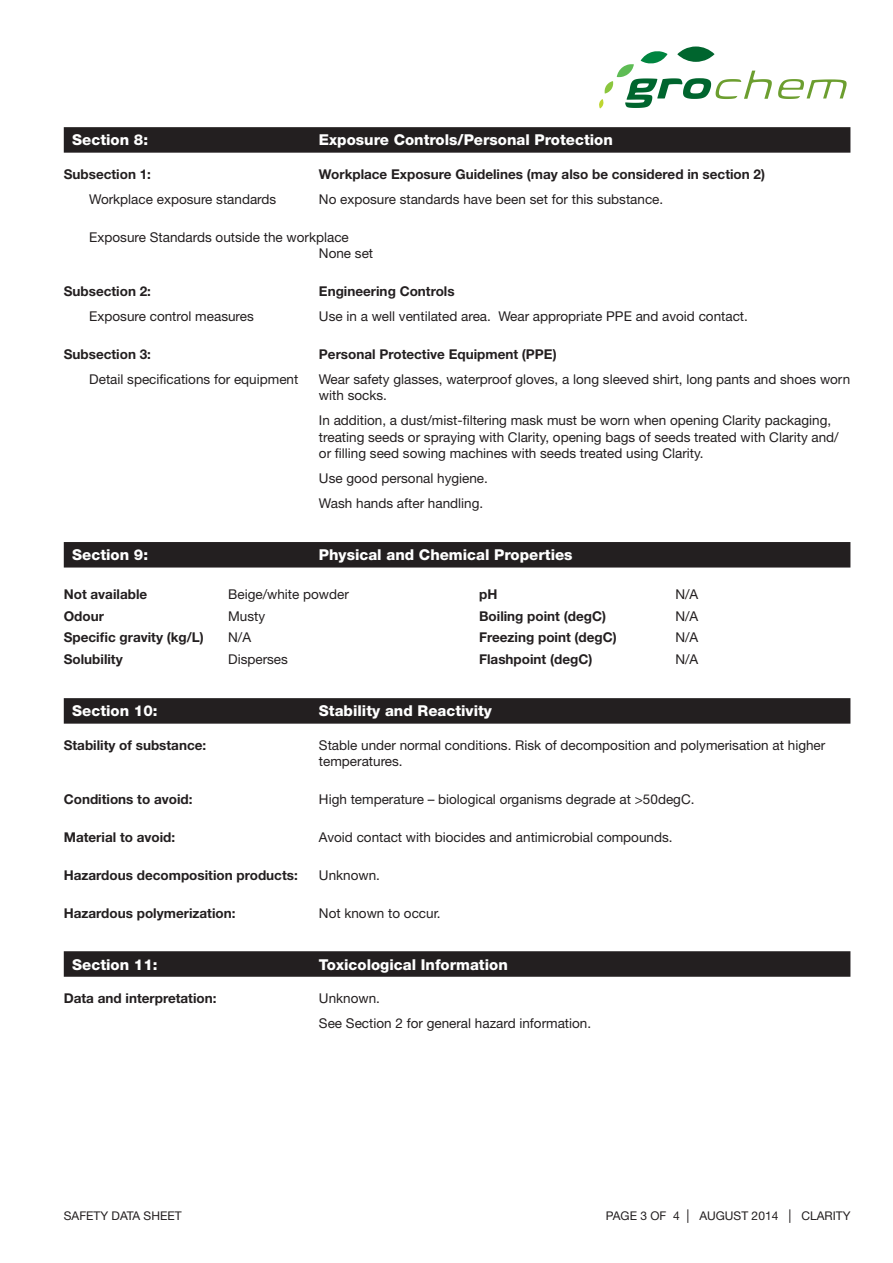
<style>
.page{position:relative;width:893px;height:1263px;background:#fff}
.page>*{position:absolute;margin:0;border:0;box-sizing:border-box;transform-origin:0 0}
.t1{font:800 15px "Helvetica Neue";color:#fff}
.t2{font:13.5px/16.5px "Helvetica Neue";color:#231f20}
.t3{font:700 13.5px "Helvetica Neue";color:#231f20}
.t4{font:12px "Helvetica Neue";color:#231f20}
.s1{font-size:13.5px}
</style>
<div class="page">
<svg style="left:778px;top:79px;width:69px;height:20px"></svg>
<svg style="left:599px;top:46px;width:173px;height:63px"></svg>
<div style="left:64px;top:127px;width:786px;height:26px;background:#231f20"></div>
<div style="left:64px;top:542px;width:786px;height:25px;background:#231f20"></div>
<div style="left:64px;top:698px;width:786px;height:26px;background:#231f20"></div>
<div style="left:64px;top:951px;width:786px;height:26px;background:#231f20"></div>
<p class="t1" style="left:72px;top:131px;width:77px">Section 8:</p>
<p class="t1" style="left:319px;top:131px;width:295px">Exposure Controls/Personal Protection</p>
<p class="t3" style="left:64px;top:166px;width:89px">Subsection 1:</p>
<p class="t3" style="left:319px;top:166px;width:448px">Workplace Exposure Guidelines (may also be considered in section 2)</p>
<p class="t2" style="left:89px;top:191px;width:189px">Workplace exposure standards</p>
<p class="t2" style="left:319px;top:191px;width:346px">No exposure standards have been set for this substance.</p>
<p class="t2" style="left:319px;top:228px;width:56px;text-indent:-230px">Exposure Standards outside the workplace<br>None set</p>
<p class="t3" style="left:64px;top:283px;width:89px">Subsection 2:</p>
<p class="t3" style="left:319px;top:283px;width:137px">Engineering Controls</p>
<p class="t2" style="left:89px;top:308px;width:166px">Exposure control measures</p>
<p class="t2" style="left:319px;top:308px;width:431px">Use in a well ventilated area. Wear appropriate PPE and avoid contact.</p>
<p class="t3" style="left:64px;top:346px;width:89px">Subsection 3:</p>
<p class="t3" style="left:319px;top:346px;width:239px">Personal Protective Equipment (PPE)</p>
<p class="t2" style="left:89px;top:370px;width:211px">Detail specifications for equipment</p>
<p class="t2" style="left:319px;top:370px;width:533px">Wear safety glasses, waterproof gloves, a long sleeved shirt, long pants and shoes worn with socks.</p>
<p class="t2" style="left:319px;top:412px;width:521px">In addition, a dust/mist-filtering mask must be worn when opening Clarity packaging, treating seeds or spraying with Clarity, opening bags of seeds treated with Clarity and/ or filling seed sowing machines with seeds treated using Clarity.</p>
<p class="t2" style="left:319px;top:466px;width:171px;line-height:25px">Use good personal hygiene.<br>Wash hands after handling.</p>
<p class="t1" style="left:72px;top:546px;width:77px">Section 9:</p>
<p class="t1" style="left:319px;top:546px;width:255px">Physical and Chemical Properties</p>
<p class="t3" style="left:64px;top:586px;width:85px">Not available</p>
<p class="t2" style="left:228px;top:586px;width:122px">Beige/white powder</p>
<p class="t3" style="left:479px;top:586px;width:20px">pH</p>
<p class="t2" style="left:675px;top:586px;width:24px">N/A</p>
<p class="t3" style="left:64px;top:607px;width:42px">Odour</p>
<p class="t2" style="left:228px;top:607px;width:39px">Musty</p>
<p class="t3" style="left:479px;top:607px;width:128px">Boiling point (degC)</p>
<p class="t2" style="left:675px;top:607px;width:24px">N/A</p>
<p class="t3" style="left:64px;top:629px;width:142px">Specific gravity (kg/L)</p>
<p class="t2" style="left:228px;top:629px;width:24px">N/A</p>
<p class="t3" style="left:479px;top:629px;width:139px">Freezing point (degC)</p>
<p class="t2" style="left:675px;top:629px;width:24px">N/A</p>
<p class="t3" style="left:64px;top:651px;width:60px">Solubility</p>
<p class="t2" style="left:228px;top:651px;width:61px">Disperses</p>
<p class="t3" style="left:479px;top:651px;width:115px">Flashpoint (degC)</p>
<p class="t2" style="left:675px;top:651px;width:24px">N/A</p>
<p class="t1" style="left:72px;top:702px;width:87px">Section 10:</p>
<p class="t1" style="left:319px;top:702px;width:175px">Stability and Reactivity</p>
<p class="t3" style="left:64px;top:737px;width:144px">Stability of substance:</p>
<p class="t2" style="left:319px;top:737px;width:508px">Stable under normal conditions. Risk of decomposition and polymerisation at higher temperatures.</p>
<p class="t3" style="left:64px;top:791px;width:130px">Conditions to avoid:</p>
<p class="t2" style="left:319px;top:791px;width:377px">High temperature – biological organisms degrade at &gt;50degC.</p>
<p class="t3" style="left:64px;top:829px;width:113px">Material to avoid:</p>
<p class="t2" style="left:319px;top:829px;width:355px">Avoid contact with biocides and antimicrobial compounds.</p>
<p class="t3" style="left:64px;top:866px;width:235px">Hazardous decomposition products:</p>
<p class="t2" style="left:319px;top:866px;width:63px">Unknown.</p>
<p class="t3" style="left:64px;top:904px;width:173px">Hazardous polymerization:</p>
<p class="t2" style="left:319px;top:904px;width:123px">Not known to occur.</p>
<p class="t1" style="left:72px;top:955px;width:87px">Section 11:</p>
<p class="t1" style="left:319px;top:955px;width:190px">Toxicological Information</p>
<p class="t3" style="left:64px;top:990px;width:154px">Data and interpretation:</p>
<p class="t2" style="left:319px;top:985px;width:274px;line-height:25px">Unknown.<br>See Section 2 for general hazard information.</p>
<p class="t4" style="left:64px;top:1209px;width:119px">SAFETY DATA SHEET</p>
<p class="t4" style="left:606px;top:1209px;width:246px">PAGE 3 OF 4 <span class="s1">|</span> AUGUST 2014 <span class="s1">|</span> CLARITY</p>
</div>
